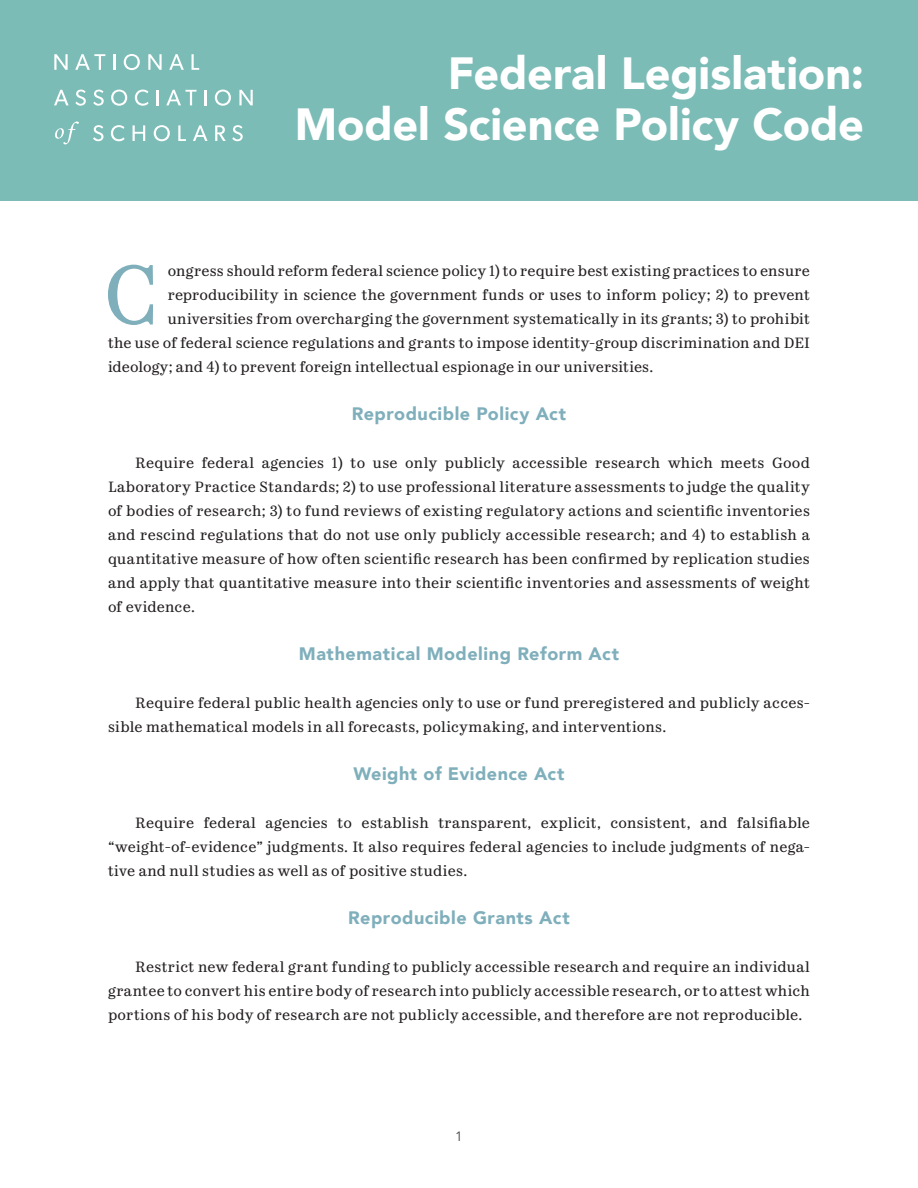
<style>
.page{position:relative;width:918px;height:1188px;background:#fff}
.page>*{position:absolute;margin:0;border:0;box-sizing:border-box;transform-origin:0 0}
.Drop_Cap_Paragraph{font:84.6px "Mort Modern 24 Text";color:#80afbc}
.Headline_1{font:900 45px/51px "Avenir";letter-spacing:-.005em;color:#fff;text-align:right}
.Headline_3{font:900 18px "Avenir";letter-spacing:.03em;color:#80afbc}
.Small_Paragraph{font:15px/24px "Mort Modern 24 Text";letter-spacing:.01em;color:#231f20;text-align:justify}
.Drop_Cap_Paragraph-2{font:15px "Mort Modern 24 Text";letter-spacing:.005em;color:#231f20}
.t1{font:13.5px "Avenir";color:#484c4f}
</style>
<div class="page">
<div style="left:0;top:0;width:918px;height:201px;background:#7cbcb7"></div>
<svg style="left:54px;top:54px;width:14px;height:16px"></svg>
<svg style="left:75px;top:54px;width:30px;height:16px"></svg>
<svg style="left:113px;top:54px;width:2px;height:16px"></svg>
<svg style="left:124px;top:54px;width:16px;height:16px"></svg>
<svg style="left:148px;top:54px;width:14px;height:16px"></svg>
<svg style="left:169px;top:54px;width:15px;height:16px"></svg>
<svg style="left:192px;top:54px;width:7px;height:16px"></svg>
<svg style="left:54px;top:90px;width:15px;height:15px"></svg>
<svg style="left:75px;top:90px;width:11px;height:16px"></svg>
<svg style="left:93px;top:90px;width:11px;height:16px"></svg>
<svg style="left:111px;top:90px;width:16px;height:16px"></svg>
<svg style="left:135px;top:90px;width:14px;height:16px"></svg>
<svg style="left:157px;top:90px;width:2px;height:15px"></svg>
<svg style="left:166px;top:90px;width:30px;height:15px"></svg>
<svg style="left:204px;top:90px;width:2px;height:15px"></svg>
<svg style="left:215px;top:90px;width:16px;height:16px"></svg>
<svg style="left:239px;top:90px;width:14px;height:15px"></svg>
<svg style="left:55px;top:122px;width:24px;height:22px"></svg>
<svg style="left:93px;top:125px;width:11px;height:16px"></svg>
<svg style="left:111px;top:125px;width:14px;height:16px"></svg>
<svg style="left:133px;top:125px;width:12px;height:16px"></svg>
<svg style="left:154px;top:125px;width:16px;height:16px"></svg>
<svg style="left:178px;top:125px;width:8px;height:16px"></svg>
<svg style="left:193px;top:125px;width:15px;height:16px"></svg>
<svg style="left:215px;top:125px;width:11px;height:16px"></svg>
<svg style="left:232px;top:125px;width:11px;height:16px"></svg>
<p class="Headline_1" style="left:295px;top:46px;width:571px">Federal Legislation:<br>Model Science Policy Code</p>
<p class="Drop_Cap_Paragraph" style="left:104px;top:237px;width:57px">C</p>
<p class="Drop_Cap_Paragraph-2" style="left:168px;top:260px;width:644px">ongress should reform federal science policy 1) to require best existing practices to ensure</p>
<p class="Drop_Cap_Paragraph-2" style="left:168px;top:284px;width:644px">reproducibility in science the government funds or uses to inform policy; 2) to prevent</p>
<p class="Drop_Cap_Paragraph-2" style="left:168px;top:308px;width:644px">universities from overcharging the government systematically in its grants; 3) to prohibit</p>
<p class="Drop_Cap_Paragraph-2" style="left:108px;top:332px;width:704px">the use of federal science regulations and grants to impose identity-group discrimination and DEI</p>
<p class="Drop_Cap_Paragraph-2" style="left:108px;top:356px;width:547px">ideology; and 4) to prevent foreign intellectual espionage in our universities.</p>
<p class="Headline_3" style="left:352px;top:398px;width:216px">Reproducible Policy Act</p>
<p class="Small_Paragraph" style="left:108px;top:451px;width:704px;text-indent:27px">Require federal agencies 1) to use only publicly accessible research which meets Good Laboratory Practice Standards; 2) to use professional literature assessments to judge the quality of bodies of research; 3) to fund reviews of existing regulatory actions and scientific inventories and rescind regulations that do not use only publicly accessible research; and 4) to establish a quantitative measure of how often scientific research has been confirmed by replication studies and apply that quantitative measure into their scientific inventories and assessments of weight of evidence.</p>
<p class="Headline_3" style="left:299px;top:638px;width:322px">Mathematical Modeling Reform Act</p>
<p class="Small_Paragraph" style="left:108px;top:691px;width:704px;text-indent:27px">Require federal public health agencies only to use or fund preregistered and publicly acces&shy;sible mathematical models in all forecasts, policymaking, and interventions.</p>
<p class="Headline_3" style="left:353px;top:758px;width:213px">Weight of Evidence Act</p>
<p class="Small_Paragraph" style="left:108px;top:811px;width:704px;text-indent:27px">Require federal agencies to establish transparent, explicit, consistent, and falsifiable “weight-of-evidence” judgments. It also requires federal agencies to include judgments of nega&shy;tive and null studies as well as of positive studies.</p>
<p class="Headline_3" style="left:348px;top:902px;width:223px">Reproducible Grants Act</p>
<p class="Small_Paragraph" style="left:108px;top:955px;width:704px;text-indent:27px">Restrict new federal grant funding to publicly accessible research and require an individual grantee to convert his entire body of research into publicly accessible research, or to attest which portions of his body of research are not publicly accessible, and therefore are not reproducible.</p>
<p class="t1" style="left:455px;top:1128px;width:9px">1</p>
</div>
